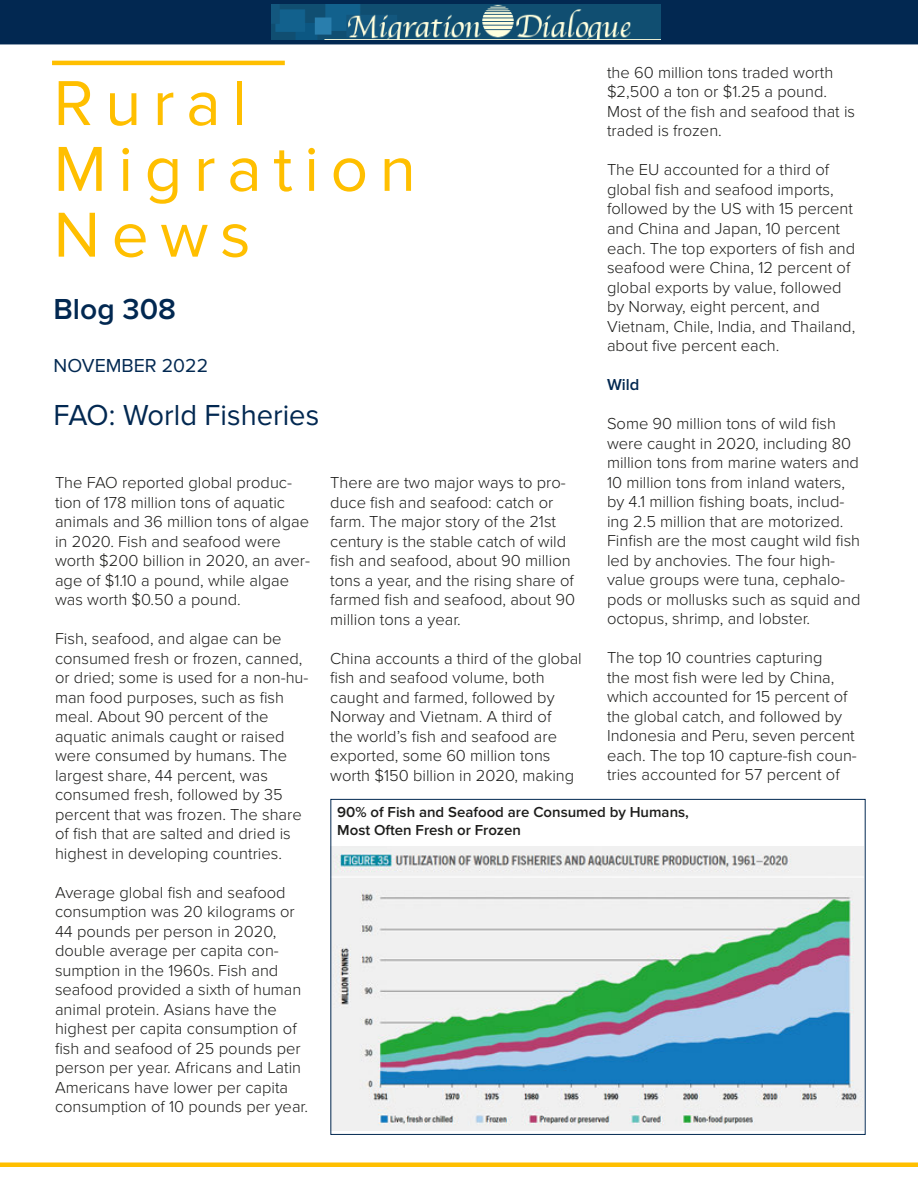
<style>
.page{position:relative;width:918px;height:1188px;background:#fff}
.page>*{position:absolute;margin:0;border:0;box-sizing:border-box;transform-origin:0 0}
.Magazine_Title{font:65.85px "Proxima Nova";letter-spacing:.175em;color:#ffbf00}
.Magazine_Title_Sub{font:30px "Proxima Nova";color:#022851}
.Magazine_Title_Sub-2{font:600 30px "Proxima Nova";color:#022851}
.Number_-_Issue_-_Pri{font:19.5px "Proxima Nova";color:#022851}
.Body_Text{font:300 16.5px/19.5px "Proxima Nova";color:#1d1d1b}
.Body_Text-2{font:600 16.5px "Proxima Nova";color:#022851}
.Article_Body__Palati{font:600 15px/18px "Proxima Nova";color:#1d1d1b}
</style>
<div class="page">
<div style="left:0;top:0;width:918px;height:44px;background:#022851"></div>
<hr style="left:52px;top:61px;width:233px;height:4px;background:#ffbf00">
<div style="left:0;top:1162px;width:918px;height:5px;background:#ffbf00"></div>
<img style="left:272px;top:5px;width:389px;height:35px">
<img style="left:332px;top:847px;width:532px;height:284px">
<p class="Body_Text" style="left:607px;top:63px;width:250px">the 60 million tons traded worth $2,500 a ton or $1.25 a pound.<br>Most of the fish and seafood that is traded is frozen.</p>
<p class="Body_Text" style="left:607px;top:161px;width:250px">The EU accounted for a third of global fish and seafood imports, followed by the US with 15 percent and China and Japan, 10 percent each. The top exporters of fish and seafood were China, 12 percent of global exports by value, followed by Norway, eight percent, and<br>Vietnam, Chile, India, and Thailand, about five percent each.</p>
<p class="Body_Text-2" style="left:607px;top:375px;width:34px">Wild</p>
<p class="Body_Text" style="left:607px;top:414px;width:255px">Some 90 million tons of wild fish were caught in 2020, including 80 million tons from marine waters and 10 million tons from inland waters, by 4.1 million fishing boats, includ&shy;ing 2.5 million that are motorized.<br>Finfish are the most caught wild fish led by anchovies. The four high&shy;value groups were tuna, cephalo&shy;pods or mollusks such as squid and octopus, shrimp, and lobster.</p>
<p class="Body_Text" style="left:607px;top:648px;width:251px">The top 10 countries capturing<br>the most fish were led by China, which accounted for 15 percent of the global catch, and followed by<br>Indonesia and Peru, seven percent each. The top 10 capture-fish coun&shy;tries accounted for 57 percent of</p>
<p class="Article_Body__Palati" style="left:337px;top:804px;width:353px">90% of Fish and Seafood are Consumed by Humans,<br>Most Often Fresh or Frozen</p>
<p class="Magazine_Title" style="left:54px;top:65px;width:195px">Rural</p>
<p class="Magazine_Title" style="left:54px;top:131px;width:364px">Migration</p>
<p class="Magazine_Title" style="left:54px;top:197px;width:199px">News</p>
<p class="Magazine_Title_Sub-2" style="left:54px;top:292px;width:124px">Blog 308</p>
<p class="Number_-_Issue_-_Pri" style="left:54px;top:354px;width:156px">NOVEMBER 2022</p>
<p class="Magazine_Title_Sub" style="left:54px;top:397px;width:267px">FAO: World Fisheries</p>
<p class="Body_Text" style="left:55px;top:473px;width:257px">The FAO reported global produc&shy;tion of 178 million tons of aquatic animals and 36 million tons of algae in 2020. Fish and seafood were worth $200 billion in 2020, an aver&shy;age of $1.10 a pound, while algae was worth $0.50 a pound.</p>
<p class="Body_Text" style="left:55px;top:629px;width:255px">Fish, seafood, and algae can be consumed fresh or frozen, canned, or dried; some is used for a non-hu&shy;man food purposes, such as fish meal. About 90 percent of the aquatic animals caught or raised were consumed by humans. The largest share, 44 percent, was consumed fresh, followed by 35 percent that was frozen. The share of fish that are salted and dried is highest in developing countries.</p>
<p class="Body_Text" style="left:55px;top:883px;width:255px">Average global fish and seafood consumption was 20 kilograms or<br>44 pounds per person in 2020, double average per capita con&shy;sumption in the 1960s. Fish and seafood provided a sixth of human animal protein. Asians have the highest per capita consumption of fish and seafood of 25 pounds per person per year. Africans and Latin<br>Americans have lower per capita consumption of 10 pounds per year.</p>
<p class="Body_Text" style="left:330px;top:474px;width:246px">There are two major ways to pro&shy;duce fish and seafood: catch or farm. The major story of the 21st century is the stable catch of wild fish and seafood, about 90 million tons a year, and the rising share of farmed fish and seafood, about 90 million tons a year.</p>
<p class="Body_Text" style="left:330px;top:649px;width:253px">China accounts a third of the global fish and seafood volume, both caught and farmed, followed by<br>Norway and Vietnam. A third of<br>the world’s fish and seafood are exported, some 60 million tons worth $150 billion in 2020, making</p>
</div>
